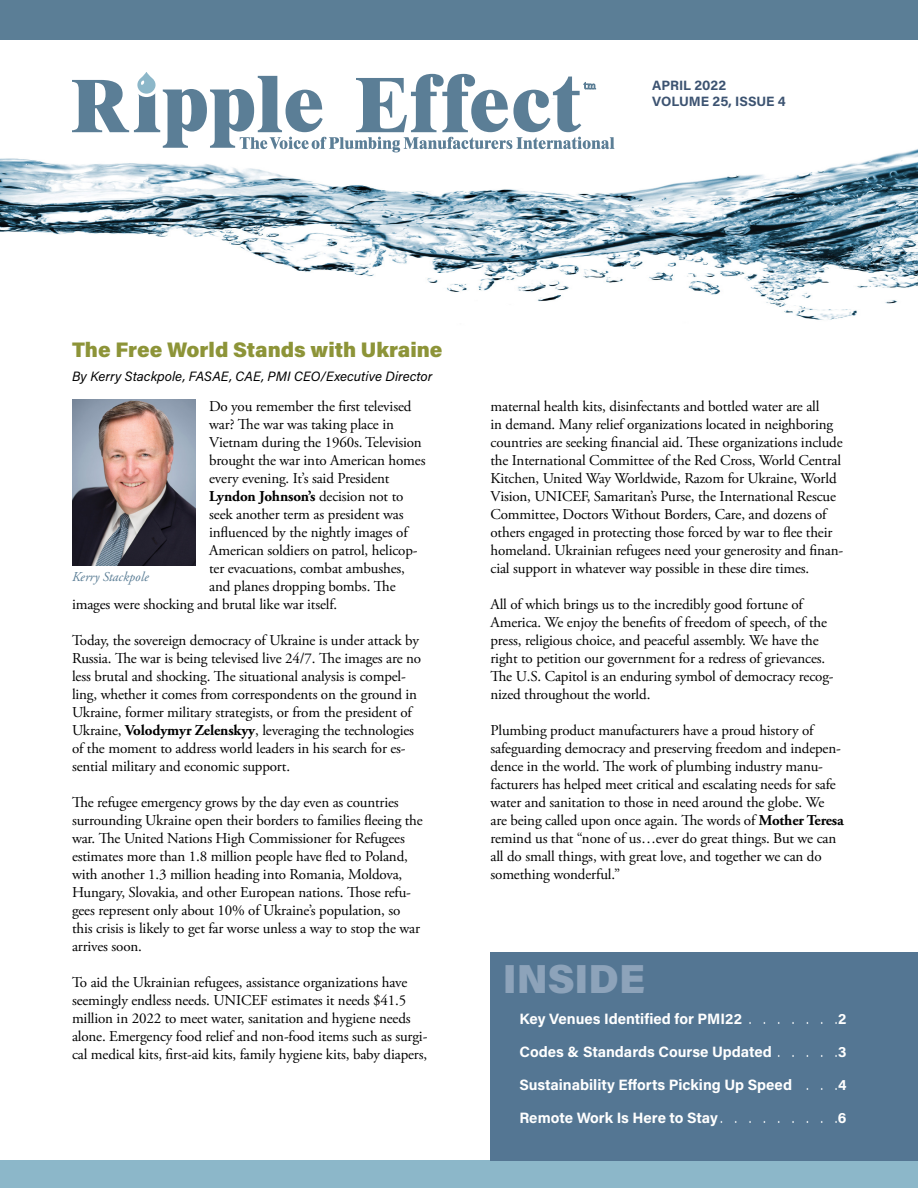
<style>
.page{position:relative;width:918px;height:1188px;background:#fff}
.page>*{position:absolute;margin:0;border:0;box-sizing:border-box;transform-origin:0 0}
.t1{font:900 40.5px "Acumin Pro";color:#8da3ba}
.home_headline{font:900 21px "Acumin Pro";color:#8d9438}
.body{font:15px/18px "Adobe Garamond Pro";letter-spacing:-.01em;color:#000}
.t2{font:700 15px "Acumin Pro";color:#fff}
.body-2{font:700 15px "Adobe Garamond Pro";letter-spacing:-.01em;color:#000}
.byline{font:italic 13.5px "Acumin Pro";letter-spacing:.005em;color:#000}
.issue_text{font:700 13.5px "Acumin Pro";color:#3c5371}
.t3{font:italic 13.5px "Adobe Garamond Pro";color:#5b7e96}
.s1{font-weight:400}
.s2{font-weight:700}
.s3{font-weight:300}
</style>
<div class="page">
<div style="left:0;top:0;width:918px;height:40px;background:#5b7e96"></div>
<div style="left:0;top:1161px;width:918px;height:27px;background:#8cb7c9"></div>
<img style="left:0;top:149px;width:918px;height:171px">
<div style="left:134px;top:66px;width:25px;height:31px;border:3px solid #fff;border-radius:10px"></div>
<svg style="left:72px;top:74px;width:543px;height:78px"></svg>
<div style="left:490px;top:952px;width:428px;height:209px;background:#547693"></div>
<img style="left:72px;top:400px;width:124px;height:165px">
<p class="issue_text" style="left:652px;top:76px;width:76px">APRIL 2022</p>
<p class="issue_text" style="left:652px;top:92px;width:135px">VOLUME 25, ISSUE 4</p>
<p class="home_headline" style="left:72px;top:334px;width:372px">The Free World Stands with Ukraine</p>
<p class="byline" style="left:72px;top:367px;width:362px">By Kerry Stackpole, FASAE, CAE, PMI CEO/Executive Director</p>
<p class="body" style="left:209px;top:397px;width:204px">Do you remember the first televised</p>
<p class="body" style="left:209px;top:415px;width:186px">war? The war was taking place in</p>
<p class="body" style="left:209px;top:433px;width:214px">Vietnam during the 1960s. Television</p>
<p class="body" style="left:209px;top:451px;width:218px">brought the war into American homes</p>
<p class="body" style="left:209px;top:469px;width:182px">every evening. It’s said President</p>
<p class="body-2" style="left:209px;top:487px;width:196px">Lyndon Johnson’s <span class="s1">decision not to</span></p>
<p class="body" style="left:209px;top:505px;width:196px">seek another term as president was</p>
<p class="body" style="left:209px;top:523px;width:200px">influenced by the nightly images of</p>
<p class="body" style="left:209px;top:541px;width:210px">American soldiers on patrol, helicop-</p>
<p class="body" style="left:209px;top:559px;width:197px">ter evacuations, combat ambushes,</p>
<p class="body" style="left:209px;top:577px;width:188px">and planes dropping bombs. The</p>
<p class="body" style="left:72px;top:595px;width:267px">images were shocking and brutal like war itself.</p>
<p class="body" style="left:72px;top:631px;width:351px">Today, the sovereign democracy of Ukraine is under attack by Russia. The war is being televised live 24/7. The images are no less brutal and shocking. The situational analysis is compel&shy;ling, whether it comes from correspondents on the ground in Ukraine, former military strategists, or from the president of Ukraine, <span class="s2">Volodymyr Zelenskyy</span>, leveraging the technologies of the moment to address world leaders in his search for es&shy;sential military and economic support.</p>
<p class="body" style="left:72px;top:793px;width:352px">The refugee emergency grows by the day even as countries surrounding Ukraine open their borders to families fleeing the war. The United Nations High Commissioner for Refugees estimates more than 1.8 million people have fled to Poland, with another 1.3 million heading into Romania, Moldova, Hungary, Slovakia, and other European nations. Those refu&shy;gees represent only about 10% of Ukraine’s population, so this crisis is likely to get far worse unless a way to stop the war arrives soon.</p>
<p class="body" style="left:72px;top:973px;width:357px">To aid the Ukrainian refugees, assistance organizations have seemingly endless needs. UNICEF estimates it needs $41.5 million in 2022 to meet water, sanitation and hygiene needs alone. Emergency food relief and non-food items such as surgi&shy;cal medical kits, first-aid kits, family hygiene kits, baby diapers,</p>
<p class="t3" style="left:72px;top:569px;width:78px">Kerry Stackpole</p>
<p class="body" style="left:490px;top:397px;width:354px">maternal health kits, disinfectants and bottled water are all<br>in demand. Many relief organizations located in neighboring countries are seeking financial aid. These organizations include the International Committee of the Red Cross, World Central Kitchen, United Way Worldwide, Razom for Ukraine, World Vision, UNICEF, Samaritan’s Purse, the International Rescue Committee, Doctors Without Borders, Care, and dozens of others engaged in protecting those forced by war to flee their homeland. Ukrainian refugees need your generosity and finan&shy;cial support in whatever way possible in these dire times.</p>
<p class="body" style="left:490px;top:595px;width:345px">All of which brings us to the incredibly good fortune of America. We enjoy the benefits of freedom of speech, of the press, religious choice, and peaceful assembly. We have the right to petition our government for a redress of grievances.<br>The U.S. Capitol is an enduring symbol of democracy recog&shy;nized throughout the world.</p>
<p class="body" style="left:490px;top:721px;width:355px">Plumbing product manufacturers have a proud history of safeguarding democracy and preserving freedom and indepen&shy;dence in the world. The work of plumbing industry manu&shy;facturers has helped meet critical and escalating needs for safe water and sanitation to those in need around the globe. We are being called upon once again. The words of <span class="s2">Mother Teresa </span>remind us that “none of us…ever do great things. But we can all do small things, with great love, and together we can do something wonderful.”</p>
<p class="t1" style="left:503px;top:950px;width:143px">INSIDE</p>
<p class="t2" style="left:519px;top:1008px;width:224px">Key Venues Identified for PMI22</p>
<p class="t2" style="left:838px;top:1008px;width:10px">2</p>
<p class="t2" style="left:519px;top:1041px;width:254px">Codes &amp; Standards Course Updated</p>
<p class="t2" style="left:838px;top:1041px;width:10px">3</p>
<p class="t2" style="left:519px;top:1074px;width:329px">Sustainability Efforts Picking Up Speed <span class="s3">. .</span> 4</p>
<p class="t2" style="left:519px;top:1107px;width:200px">Remote Work Is Here to Stay</p>
<p class="t2" style="left:838px;top:1107px;width:10px">6</p>
</div>
